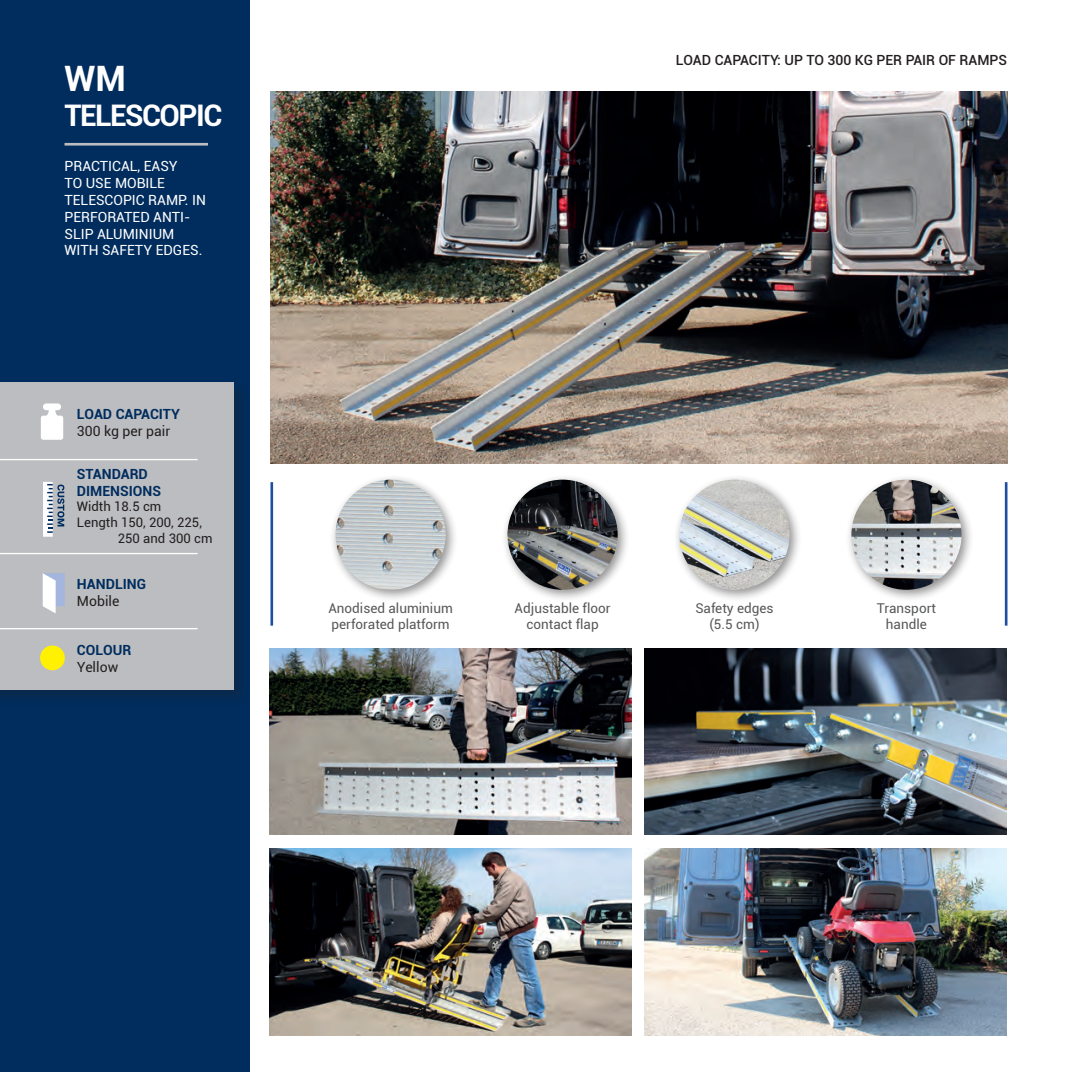
<style>
.page{position:relative;width:1072px;height:1072px;background:#fff}
.page>*{position:absolute;margin:0;border:0;box-sizing:border-box;transform-origin:0 0}
.t1{font:700 35px "Roboto";color:#fff}
.t2{font:700 29.75px "Roboto";letter-spacing:-.05em;color:#fff}
.t3{font:14px/16.8px "Roboto";color:#fff}
.t4{font:700 14px/16.8px "Roboto";color:#002d5e}
.t5{font:500 14px "Roboto";color:#231f20}
.t6{font:14px "Roboto";color:#231f20}
.t7{font:13.47px/16.3px "Roboto";color:#57585a;text-align:center}
.t8{font:13.12px "Roboto";color:#231f20}
</style>
<div class="page">
<div style="left:0;top:0;width:249px;height:1071px;background:#002d5e"></div>
<div style="left:0;top:379px;width:249px;height:327px;background:#042b56"></div>
<div style="left:0;top:382px;width:233px;height:308px;background:#bcbdc0"></div>
<hr style="left:64px;top:143px;width:144px;height:2px;background:#bcbdc0">
<hr style="left:0;top:459px;width:197px;height:1px;background:#fff">
<hr style="left:0;top:553px;width:197px;height:1px;background:#fff">
<hr style="left:0;top:628px;width:197px;height:1px;background:#fff">
<hr style="left:270px;top:482px;width:3px;height:143px;background:#1e4ea1">
<hr style="left:1004px;top:482px;width:3px;height:143px;background:#1e4ea1">
<img style="left:270px;top:91px;width:737px;height:372px">
<img style="left:270px;top:849px;width:362px;height:186px">
<img style="left:644px;top:849px;width:362px;height:186px">
<img style="left:270px;top:648px;width:362px;height:186px">
<img style="left:644px;top:648px;width:362px;height:186px">
<div style="left:330px;top:474px;width:128px;height:128px;background:#231f20;opacity:.5"></div>
<img style="left:335px;top:479px;width:111px;height:111px;border-radius:55px">
<div style="left:501px;top:474px;width:129px;height:128px;background:#231f20;opacity:.5"></div>
<img style="left:507px;top:479px;width:110px;height:111px;border-radius:55px">
<div style="left:673px;top:474px;width:129px;height:128px;background:#231f20;opacity:.5"></div>
<img style="left:679px;top:479px;width:110px;height:111px;border-radius:55px">
<div style="left:845px;top:474px;width:129px;height:128px;background:#231f20;opacity:.5"></div>
<img style="left:851px;top:479px;width:110px;height:111px;border-radius:55px">
<div style="left:40px;top:645px;width:25px;height:25px;background:#fff101;border-radius:50%"></div>
<svg style="left:41px;top:403px;width:22px;height:37px"></svg>
<div style="left:43px;top:482px;width:10px;height:53px;background:#fff"></div>
<svg style="left:43px;top:484px;width:21px;height:52px"></svg>
<div style="left:43px;top:573px;width:22px;height:33px;background:#a4b6dd"></div>
<svg style="left:43px;top:573px;width:13px;height:40px"></svg>
<h1 class="t1" style="left:64px;top:54px;width:63px">WM</h1>
<h2 class="t2" style="left:64px;top:94px;width:159px">TELESCOPIC</h2>
<p class="t3" style="left:64px;top:157px;width:143px">PRACTICAL, EASY<br>TO USE MOBILE<br>TELESCOPIC RAMP. IN<br>PERFORATED ANTI-<br>SLIP ALUMINIUM<br>WITH SAFETY EDGES.</p>
<p class="t4" style="left:77px;top:405px;width:104px">LOAD CAPACITY</p>
<p class="t6" style="left:77px;top:421px;width:95px">300 kg per pair</p>
<p class="t4" style="left:77px;top:465px;width:86px">STANDARD<br>DIMENSIONS</p>
<p class="t8" style="left:77px;top:497px;width:86px">Width 18.5 cm</p>
<p class="t8" style="left:77px;top:513px;width:126px">Length 150, 200, 225,</p>
<p class="t8" style="left:118px;top:529px;width:96px">250 and 300 cm</p>
<p class="t4" style="left:77px;top:575px;width:71px">HANDLING</p>
<p class="t6" style="left:77px;top:591px;width:44px">Mobile</p>
<p class="t4" style="left:77px;top:641px;width:56px">COLOUR</p>
<p class="t6" style="left:77px;top:656px;width:43px">Yellow</p>
<p class="t5" style="left:676px;top:50px;width:333px">LOAD CAPACITY: UP TO 300 KG PER PAIR OF RAMPS</p>
<p class="t7" style="left:328px;top:599px;width:126px;text-align:left">Anodised aluminium perforated platform</p>
<p class="t7" style="left:514px;top:599px;width:97px">Adjustable floor contact flap</p>
<p class="t7" style="left:695px;top:599px;width:80px">Safety edges (5.5 cm)</p>
<p class="t7" style="left:876px;top:599px;width:61px">Transport handle</p>
</div>
